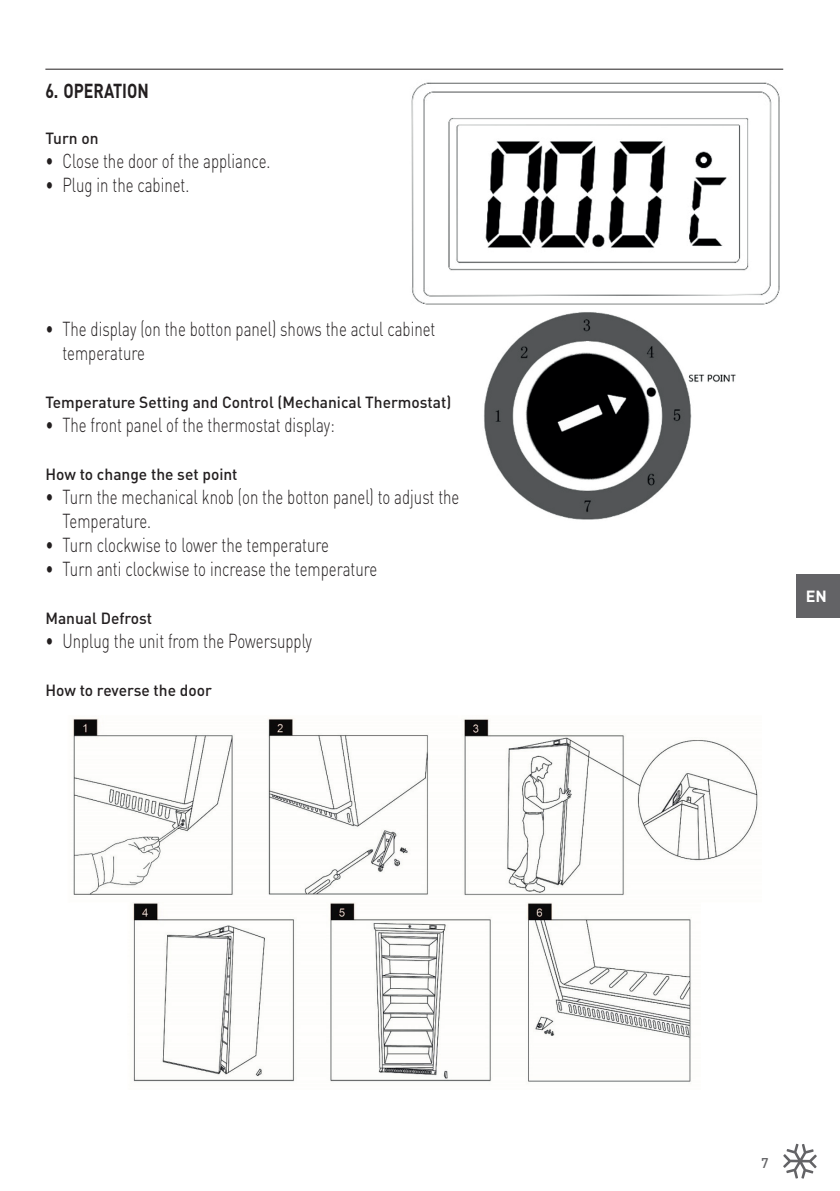
<style>
.page{position:relative;width:840px;height:1191px;background:#fff}
.page>*{position:absolute;margin:0;border:0;box-sizing:border-box;transform-origin:0 0}
.t1{font:300 20px/24px "DIN Pro";color:#231f20;scale:.75 1}
.t2{font:700 20px "DIN Pro";color:#231f20;scale:.8 1}
.t3{font:500 16px "DIN Pro";color:#231f20}
.t4{font:700 16px "DIN Pro";color:#fff}
.t5{font:500 14px "DIN Pro";color:#636366}
</style>
<div class="page">
<hr style="left:45px;top:69px;width:737px;height:1px;background:#231f20">
<img style="left:73px;top:718px;width:685px;height:178px">
<img style="left:132px;top:902px;width:560px;height:180px">
<img style="left:411px;top:82px;width:369px;height:223px">
<img style="left:484px;top:312px;width:252px;height:208px">
<svg style="left:783px;top:1143px;width:33px;height:35px"></svg>
<div style="left:796px;top:574px;width:43px;height:43px;background:#636366"></div>
<p class="t2" style="left:45px;top:74px;width:131px">6. OPERATION</p>
<p class="t3" style="left:45px;top:125px;width:55px">Turn on</p>
<p class="t1" style="left:45px;top:148px;width:301px">• Close the door of the appliance.</p>
<p class="t1" style="left:45px;top:172px;width:193px">• Plug in the cabinet.</p>
<p class="t1" style="left:62px;top:316px;width:498px;text-indent:-17px">• The display (on the botton panel) shows the actul cabinet temperature</p>
<p class="t3" style="left:45px;top:389px;width:407px">Temperature Setting and Control (Mechanical Thermostat)</p>
<p class="t1" style="left:45px;top:412px;width:387px">• The front panel of the thermostat display:</p>
<p class="t3" style="left:45px;top:461px;width:194px">How to change the set point</p>
<p class="t1" style="left:62px;top:484px;width:530px;text-indent:-17px">• Turn the mechanical knob (on the botton panel) to adjust the<br>Temperature.</p>
<p class="t1" style="left:45px;top:532px;width:379px">• Turn clockwise to lower the temperature</p>
<p class="t1" style="left:45px;top:556px;width:444px">• Turn anti clockwise to increase the temperature</p>
<p class="t3" style="left:45px;top:605px;width:108px">Manual Defrost</p>
<p class="t1" style="left:45px;top:628px;width:357px">• Unplug the unit from the Powersupply</p>
<p class="t3" style="left:45px;top:677px;width:168px">How to reverse the door</p>
<p class="t4" style="left:805px;top:583px;width:23px">EN</p>
<p class="t5" style="left:760px;top:1151px;width:9px">7</p>
</div>
